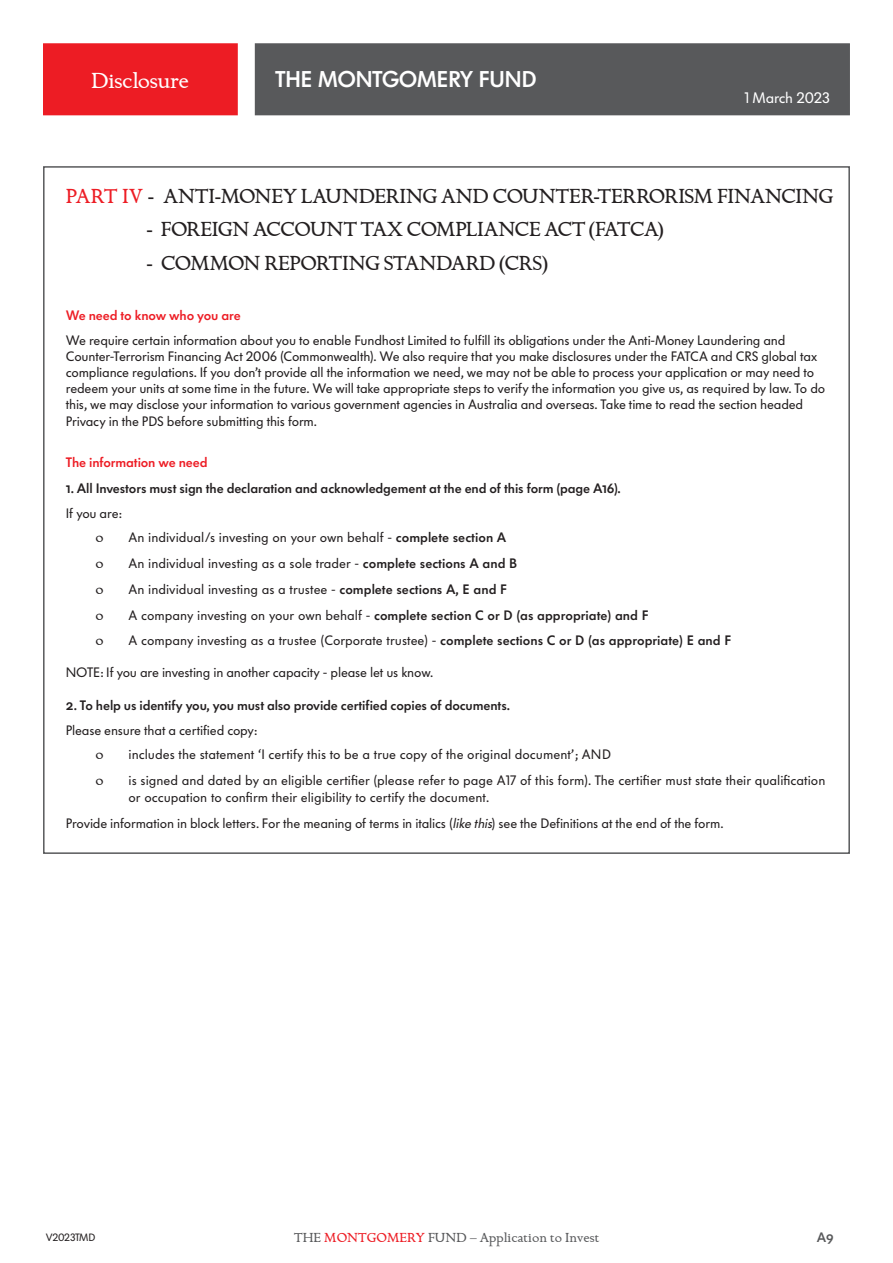
<style>
.page{position:relative;width:893px;height:1263px;background:#fff}
.page>*{position:absolute;margin:0;border:0;box-sizing:border-box;transform-origin:0 0}
._02_Body_text{font:22.5px "Volkswagen Semi";letter-spacing:-.03em;color:#fff}
._02_Body_text-2{font:22.5px "Golden Cockerel ITC";letter-spacing:-.02em;color:#fff}
._02_Body_text-3{font:21px "Golden Cockerel ITC";letter-spacing:-.02em;color:#231f20}
._02_Body_text-4{font:15px "Volkswagen Copy";letter-spacing:-.02em;color:#fff}
.t1{font:15px "Golden Cockerel ITC";color:#231f20}
._02_Body_text-5{font:13.5px/16.2px "Volkswagen Copy";letter-spacing:-.01em;color:#231f20}
._02_Body_text-6{font:13.5px "Volkswagen Semi";letter-spacing:-.01em;color:#231f20}
._02_Body_text-7{font:13.5px "Volkswagen Semi";letter-spacing:-.01em;color:#ed1c24}
.t2{font:13.5px "Golden Cockerel ITC";color:#58595b}
.t3{font:13.5px "Volkswagen Semi";color:#58595b}
.t4{font:10.5px "Volkswagen Copy";letter-spacing:-.025em;color:#231f20}
.s1{color:#ed1c24}
.s2{font-family:"Volkswagen Semi"}
.s3{font-family:"Volkswagen Copy"}
.s4{font-style:italic}
</style>
<div class="page">
<div style="left:255px;top:43px;width:595px;height:72px;background:#58595b;border:2px solid #58595b"></div>
<div style="left:44px;top:44px;width:193px;height:71px;background:#ed1c24"></div>
<div style="left:43px;top:43px;width:195px;height:72px;border:2px solid #ed1c24"></div>
<p class="_02_Body_text-2" style="left:92px;top:68px;width:99px">Disclosure</p>
<p class="_02_Body_text" style="left:275px;top:67px;width:263px">THE MONTGOMERY FUND</p>
<p class="_02_Body_text-4" style="left:744px;top:90px;width:87px">1 March 2023</p>
<p class="_02_Body_text-3" style="left:66px;top:184px;width:769px"><span class="s1">PART IV</span> - ANTI-MONEY LAUNDERING AND COUNTER-TERRORISM FINANCING</p>
<p class="_02_Body_text-3" style="left:147px;top:217px;width:519px">- FOREIGN ACCOUNT TAX COMPLIANCE ACT (FATCA)</p>
<p class="_02_Body_text-3" style="left:147px;top:250px;width:403px">- COMMON REPORTING STANDARD (CRS)</p>
<p class="_02_Body_text-7" style="left:66px;top:307px;width:176px">We need to know who you are</p>
<p class="_02_Body_text-5" style="left:66px;top:332px;width:761px">We require certain information about you to enable Fundhost Limited to fulfill its obligations under the Anti-Money Laundering and Counter-Terrorism Financing Act 2006 (Commonwealth). We also require that you make disclosures under the FATCA and CRS global tax compliance regulations. If you don’t provide all the information we need, we may not be able to process your application or may need to redeem your units at some time in the future. We will take appropriate steps to verify the information you give us, as required by law. To do this, we may disclose your information to various government agencies in Australia and overseas. Take time to read the section headed Privacy in the PDS before submitting this form.</p>
<p class="_02_Body_text-7" style="left:66px;top:455px;width:143px">The information we need</p>
<p class="_02_Body_text-6" style="left:66px;top:481px;width:556px">1. All Investors must sign the declaration and acknowledgement at the end of this form (page A16).</p>
<p class="_02_Body_text-5" style="left:66px;top:505px;width:57px">If you are:</p>
<p class="t1" style="left:96px;top:529px;width:10px">o</p>
<p class="_02_Body_text-5" style="left:129px;top:530px;width:379px">An individual/s investing on your own behalf - <span class="s2">complete section A</span></p>
<p class="t1" style="left:96px;top:554px;width:10px">o</p>
<p class="_02_Body_text-5" style="left:129px;top:555px;width:390px">An individual investing as a sole trader - <span class="s2">complete sections A and B</span></p>
<p class="t1" style="left:96px;top:580px;width:10px">o</p>
<p class="_02_Body_text-5" style="left:129px;top:581px;width:380px">An individual investing as a trustee - <span class="s2">complete sections A, E and F</span></p>
<p class="t1" style="left:96px;top:606px;width:10px">o</p>
<p class="_02_Body_text-6" style="left:129px;top:607px;width:522px"><span class="s3">A company investing on your own behalf -</span> complete section C or D (as appropriate) and F</p>
<p class="t1" style="left:96px;top:632px;width:10px">o</p>
<p class="_02_Body_text-5" style="left:129px;top:633px;width:604px">A company investing as a trustee (Corporate trustee) - <span class="s2">complete sections C or D (as appropriate) E and F</span></p>
<p class="_02_Body_text-5" style="left:66px;top:664px;width:369px">NOTE: If you are investing in another capacity - please let us know.</p>
<p class="_02_Body_text-6" style="left:66px;top:698px;width:446px">2. To help us identify you, you must also provide certified copies of documents.</p>
<p class="_02_Body_text-5" style="left:66px;top:722px;width:193px">Please ensure that a certified copy:</p>
<p class="t1" style="left:96px;top:745px;width:10px">o</p>
<p class="_02_Body_text-5" style="left:129px;top:746px;width:484px">includes the statement ‘I certify this to be a true copy of the original document’; AND</p>
<p class="t1" style="left:96px;top:771px;width:10px">o</p>
<p class="_02_Body_text-5" style="left:129px;top:772px;width:698px;line-height:17.2px">is signed and dated by an eligible certifier (please refer to page A17 of this form). The certifier must state their qualification or occupation to confirm their eligibility to certify the document.</p>
<p class="_02_Body_text-5" style="left:66px;top:816px;width:659px">Provide information in block letters. For the meaning of terms in italics (<span class="s4">like this</span>) see the Definitions at the end of the form.</p>
<p class="t4" style="left:46px;top:1231px;width:51px">V2023TMD</p>
<p class="t2" style="left:294px;top:1230px;width:307px">THE <span class="s1">MONTGOMERY</span> FUND – Application to Invest</p>
<p class="t3" style="left:817px;top:1229px;width:18px">A9</p>
</div>
